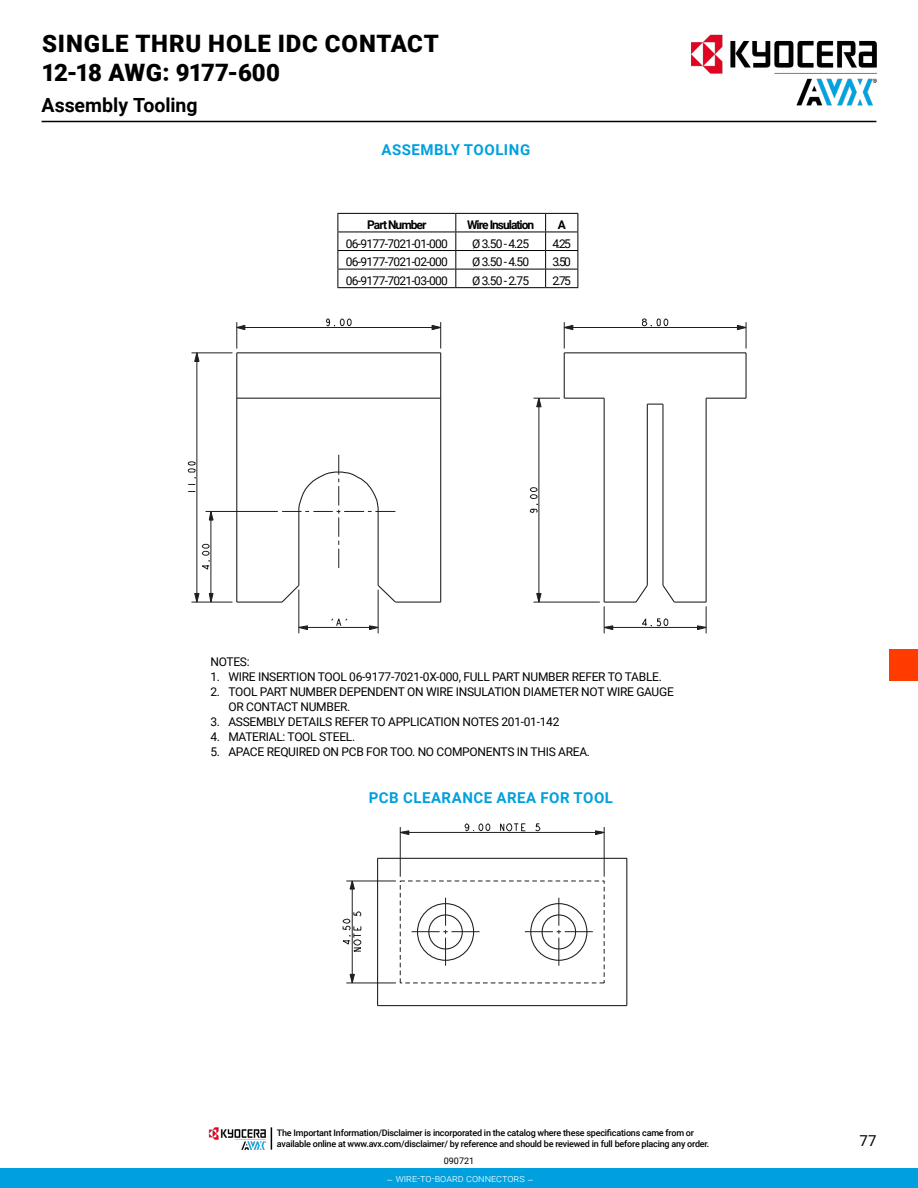
<style>
.page{position:relative;width:918px;height:1188px;background:#fff}
.page>*{position:absolute;margin:0;border:0;box-sizing:border-box;transform-origin:0 0}
.t1{font:900 24px/28.8px "Roboto";letter-spacing:.03em;color:#000}
.t2{font:700 19.5px "Roboto";color:#000}
.t3{font:700 15px "Roboto";letter-spacing:.035em;color:#00a0df}
.t4{font:15px "Roboto";color:#000}
.t5{font:12px/15px "Roboto";letter-spacing:-.025em;color:#000}
.t6{font:12px "Roboto";letter-spacing:-.055em;color:#000}
.t7{font:700 12px "Roboto";letter-spacing:-.08em;color:#000}
.t8{font:300 10.5px "Roboto";color:#fff}
.t9{font:500 9px/10.8px "Roboto";letter-spacing:-.025em;color:#000}
.t10{font:9px "Roboto";color:#000}
</style>
<div class="page">
<hr style="left:42px;top:121px;width:834px;height:1px;background:#000">
<div style="left:889px;top:649px;width:29px;height:32px;background:#ff3b00"></div>
<hr style="left:338px;top:213px;width:118px;height:1px;background:#000">
<hr style="left:456px;top:213px;width:90px;height:1px;background:#000">
<hr style="left:546px;top:213px;width:32px;height:1px;background:#000">
<hr style="left:338px;top:232px;width:118px;height:1px;background:#000">
<hr style="left:456px;top:232px;width:90px;height:1px;background:#000">
<hr style="left:546px;top:232px;width:32px;height:1px;background:#000">
<hr style="left:338px;top:250px;width:118px;height:1px;background:#000">
<hr style="left:456px;top:250px;width:90px;height:1px;background:#000">
<hr style="left:546px;top:250px;width:32px;height:1px;background:#000">
<hr style="left:338px;top:269px;width:118px;height:1px;background:#000">
<svg style="left:338px;top:214px;width:1px;height:73px"></svg>
<hr style="left:456px;top:269px;width:90px;height:1px;background:#000">
<svg style="left:455px;top:214px;width:1px;height:73px"></svg>
<hr style="left:546px;top:269px;width:32px;height:1px;background:#000">
<svg style="left:545px;top:214px;width:1px;height:73px"></svg>
<svg style="left:578px;top:214px;width:1px;height:73px"></svg>
<hr style="left:338px;top:287px;width:118px;height:1px;background:#000">
<hr style="left:456px;top:287px;width:90px;height:1px;background:#000">
<hr style="left:546px;top:287px;width:32px;height:1px;background:#000">
<svg style="left:326px;top:318px;width:26px;height:9px"></svg>
<svg style="left:642px;top:318px;width:26px;height:9px"></svg>
<svg style="left:642px;top:618px;width:26px;height:9px"></svg>
<svg style="left:331px;top:618px;width:17px;height:8px"></svg>
<svg style="left:298px;top:625px;width:10px;height:5px"></svg>
<svg style="left:369px;top:625px;width:9px;height:5px"></svg>
<svg style="left:201px;top:544px;width:9px;height:26px"></svg>
<svg style="left:209px;top:593px;width:5px;height:9px"></svg>
<svg style="left:209px;top:512px;width:5px;height:9px"></svg>
<svg style="left:188px;top:461px;width:8px;height:24px"></svg>
<svg style="left:194px;top:593px;width:6px;height:9px"></svg>
<svg style="left:194px;top:352px;width:6px;height:10px"></svg>
<svg style="left:529px;top:487px;width:9px;height:26px"></svg>
<svg style="left:536px;top:593px;width:6px;height:9px"></svg>
<svg style="left:500px;top:823px;width:26px;height:9px"></svg>
<svg style="left:535px;top:823px;width:6px;height:8px"></svg>
<svg style="left:464px;top:823px;width:26px;height:9px"></svg>
<svg style="left:401px;top:830px;width:8px;height:5px"></svg>
<svg style="left:595px;top:830px;width:9px;height:5px"></svg>
<svg style="left:342px;top:911px;width:20px;height:41px"></svg>
<svg style="left:349px;top:880px;width:6px;height:10px"></svg>
<svg style="left:349px;top:974px;width:6px;height:9px"></svg>
<hr style="left:299px;top:627px;width:79px;height:1px;background:#211e1f">
<hr style="left:197px;top:353px;width:1px;height:249px;background:#211e1f">
<hr style="left:211px;top:511px;width:1px;height:91px;background:#211e1f">
<hr style="left:191px;top:602px;width:41px;height:1px;background:#211e1f">
<svg style="left:236px;top:322px;width:9px;height:27px"></svg>
<hr style="left:299px;top:590px;width:1px;height:43px;background:#211e1f">
<hr style="left:206px;top:511px;width:72px;height:1px;background:#211e1f">
<hr style="left:378px;top:590px;width:1px;height:43px;background:#211e1f">
<svg style="left:432px;top:322px;width:9px;height:27px"></svg>
<hr style="left:191px;top:353px;width:41px;height:1px;background:#211e1f">
<hr style="left:237px;top:327px;width:204px;height:1px;background:#211e1f">
<hr style="left:604px;top:627px;width:102px;height:1px;background:#211e1f">
<hr style="left:534px;top:602px;width:66px;height:1px;background:#211e1f">
<hr style="left:539px;top:398px;width:1px;height:204px;background:#211e1f">
<svg style="left:564px;top:322px;width:9px;height:27px"></svg>
<svg style="left:604px;top:606px;width:9px;height:27px"></svg>
<svg style="left:697px;top:606px;width:10px;height:27px"></svg>
<svg style="left:533px;top:398px;width:27px;height:9px"></svg>
<svg style="left:737px;top:322px;width:10px;height:27px"></svg>
<hr style="left:564px;top:327px;width:182px;height:1px;background:#211e1f">
<hr style="left:352px;top:881px;width:1px;height:102px;background:#211e1f">
<hr style="left:400px;top:827px;width:1px;height:50px;background:#211e1f">
<hr style="left:346px;top:983px;width:50px;height:1px;background:#211e1f">
<hr style="left:346px;top:881px;width:50px;height:1px;background:#211e1f">
<hr style="left:604px;top:827px;width:1px;height:50px;background:#211e1f">
<hr style="left:400px;top:832px;width:204px;height:1px;background:#211e1f">
<hr style="left:237px;top:602px;width:45px;height:1px;background:#211e1f">
<hr style="left:395px;top:602px;width:46px;height:1px;background:#211e1f">
<hr style="left:236px;top:353px;width:1px;height:249px;background:#211e1f">
<svg style="left:377px;top:584px;width:20px;height:20px"></svg>
<hr style="left:298px;top:511px;width:1px;height:74px;background:#211e1f">
<hr style="left:378px;top:511px;width:1px;height:74px;background:#211e1f">
<svg style="left:281px;top:584px;width:19px;height:20px"></svg>
<hr style="left:237px;top:398px;width:204px;height:1px;background:#211e1f">
<hr style="left:440px;top:353px;width:1px;height:249px;background:#211e1f">
<hr style="left:237px;top:352px;width:204px;height:1px;background:#211e1f">
<hr style="left:604px;top:602px;width:32px;height:1px;background:#211e1f">
<hr style="left:674px;top:602px;width:32px;height:1px;background:#211e1f">
<hr style="left:564px;top:353px;width:1px;height:45px;background:#211e1f">
<hr style="left:604px;top:398px;width:1px;height:204px;background:#211e1f">
<svg style="left:662px;top:585px;width:14px;height:18px"></svg>
<hr style="left:647px;top:404px;width:1px;height:181px;background:#211e1f">
<hr style="left:662px;top:404px;width:2px;height:181px;background:#211e1f">
<hr style="left:706px;top:398px;width:1px;height:204px;background:#211e1f">
<svg style="left:634px;top:584px;width:14px;height:19px"></svg>
<svg style="left:647px;top:404px;width:16px;height:1px"></svg>
<hr style="left:564px;top:398px;width:40px;height:1px;background:#211e1f">
<hr style="left:706px;top:398px;width:40px;height:1px;background:#211e1f">
<hr style="left:746px;top:353px;width:1px;height:45px;background:#211e1f">
<hr style="left:564px;top:352px;width:182px;height:1px;background:#211e1f">
<svg style="left:377px;top:857px;width:251px;height:150px"></svg>
<svg style="left:282px;top:455px;width:113px;height:113px"></svg>
<div style="left:417px;top:903px;width:57px;height:58px;border:1px solid #211e1f;border-radius:50%"></div>
<div style="left:530px;top:903px;width:57px;height:58px;border:1px solid #211e1f;border-radius:50%"></div>
<div style="left:428px;top:914px;width:35px;height:36px;border:1px solid #211e1f;border-radius:50%"></div>
<div style="left:542px;top:914px;width:34px;height:36px;border:1px solid #211e1f;border-radius:50%"></div>
<img style="left:669px;top:34px;width:208px;height:87px">
<div style="left:0;top:1169px;width:918px;height:19px;background:#00a0df"></div>
<img style="left:209px;top:1127px;width:57px;height:23px">
<svg style="left:271px;top:1127px;width:1px;height:23px"></svg>
<h1 class="t1" style="left:42px;top:28px;width:399px">SINGLE THRU HOLE IDC CONTACT<br>12-18 AWG: 9177-600</h1>
<h2 class="t2" style="left:42px;top:92px;width:158px">Assembly Tooling</h2>
<p class="t3" style="left:381px;top:139px;width:150px">ASSEMBLY TOOLING</p>
<p class="t7" style="left:367px;top:216px;width:61px">Part Number</p>
<p class="t7" style="left:467px;top:216px;width:69px">Wire Insulation</p>
<p class="t7" style="left:558px;top:216px;width:10px">A</p>
<p class="t6" style="left:346px;top:235px;width:104px">06-9177-7021-01-000</p>
<p class="t5" style="left:472px;top:235px;width:59px">Ø 3.50 - 4.25</p>
<p class="t5" style="left:553px;top:235px;width:20px">4.25</p>
<p class="t6" style="left:346px;top:253px;width:104px">06-9177-7021-02-000</p>
<p class="t5" style="left:472px;top:254px;width:59px">Ø 3.50 - 4.50</p>
<p class="t5" style="left:553px;top:254px;width:20px">3.50</p>
<p class="t6" style="left:346px;top:272px;width:104px">06-9177-7021-03-000</p>
<p class="t5" style="left:472px;top:272px;width:59px">Ø 3.50 - 2.75</p>
<p class="t5" style="left:553px;top:272px;width:20px">2.75</p>
<p class="t5" style="left:210px;top:654px;width:41px">NOTES:</p>
<p class="t5" style="left:210px;top:669px;width:453px">1. WIRE INSERTION TOOL 06-9177-7021-0X-000, FULL PART NUMBER REFER TO TABLE.</p>
<p class="t5" style="left:228px;top:684px;width:447px;text-indent:-18px">2. TOOL PART NUMBER DEPENDENT ON WIRE INSULATION DIAMETER NOT WIRE GAUGE<br>OR CONTACT NUMBER.</p>
<p class="t5" style="left:210px;top:714px;width:351px">3. ASSEMBLY DETAILS REFER TO APPLICATION NOTES 201-01-142</p>
<p class="t5" style="left:210px;top:729px;width:146px">4. MATERIAL: TOOL STEEL.</p>
<p class="t5" style="left:210px;top:744px;width:381px">5. APACE REQUIRED ON PCB FOR TOO. NO COMPONENTS IN THIS AREA.</p>
<p class="t3" style="left:369px;top:787px;width:246px">PCB CLEARANCE AREA FOR TOOL</p>
<p class="t9" style="left:277px;top:1127px;width:434px">The Important Information/Disclaimer is incorporated in the catalog where these specifications came from or available online at www.avx.com/disclaimer/ by reference and should be reviewed in full before placing any order.</p>
<p class="t10" style="left:444px;top:1155px;width:32px">090721</p>
<p class="t8" style="left:386px;top:1171px;width:149px">– wire-to-board connectors –</p>
<p class="t4" style="left:860px;top:1130px;width:18px">77</p>
</div>
